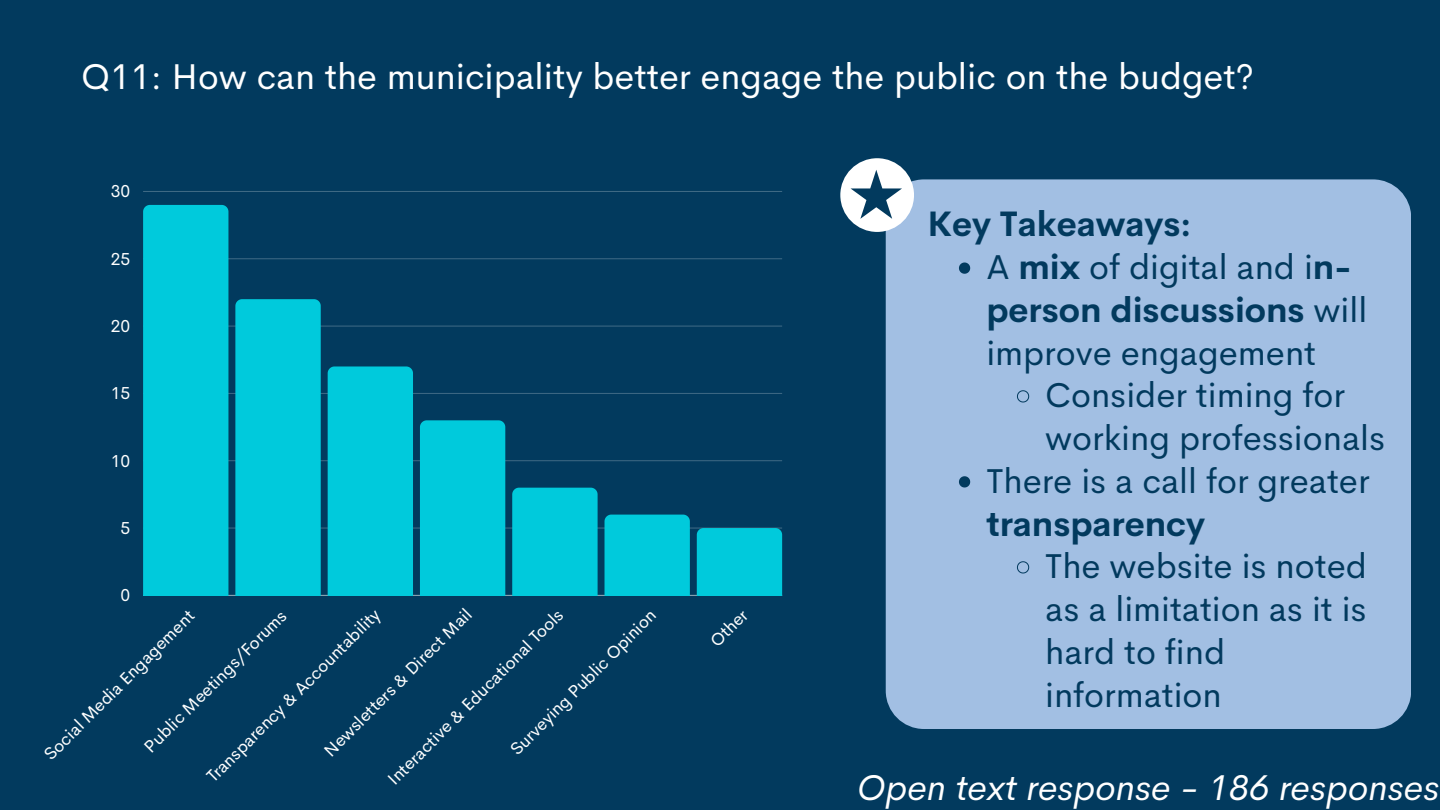
<style>
.page{position:relative;width:1440px;height:810px;background:#023a5e}
.page>*{position:absolute;margin:0;border:0;box-sizing:border-box;transform-origin:0 0}
.t1{font:36px "Cerebri Sans";color:#fff}
.t2{font:italic 36px "Cerebri Sans";letter-spacing:.005em;color:#fff}
.t3{font:34.6px/42.7px "Cerebri Sans";color:#023a5e}
.t4{font:700 34.6px "Cerebri Sans";color:#023a5e}
.t5{font:17.4px "Cerebri Sans";color:#fff}
.s1{font-weight:700}
</style>
<div class="page">
<hr style="left:143px;top:595px;width:639px;height:1px;background:#fff;opacity:.6">
<hr style="left:143px;top:528px;width:639px;height:1px;background:#fff;opacity:.25">
<hr style="left:143px;top:460px;width:639px;height:1px;background:#325f7c">
<hr style="left:143px;top:393px;width:639px;height:1px;background:#3b6682">
<hr style="left:143px;top:326px;width:639px;height:1px;background:#265675">
<hr style="left:143px;top:259px;width:639px;height:1px;background:#124768">
<hr style="left:143px;top:191px;width:639px;height:1px;background:#3e6984">
<div style="left:143px;top:205px;width:85px;height:390px;background:#00cadc"></div>
<div style="left:235px;top:299px;width:86px;height:296px;background:#00cadc"></div>
<div style="left:328px;top:366px;width:85px;height:229px;background:#00cadc"></div>
<div style="left:420px;top:420px;width:85px;height:175px;background:#00cadc"></div>
<div style="left:512px;top:488px;width:86px;height:107px;background:#00cadc"></div>
<div style="left:605px;top:515px;width:85px;height:80px;background:#00cadc"></div>
<div style="left:697px;top:528px;width:85px;height:67px;background:#00cadc"></div>
<div style="left:886px;top:179px;width:525px;height:550px;background:#a2bfe3;border-radius:38px"></div>
<div style="left:840px;top:158px;width:74px;height:74px;background:#fff;border-radius:50%"></div>
<svg style="left:959px;top:263px;width:11px;height:11px"></svg>
<svg style="left:1017px;top:390px;width:13px;height:13px"></svg>
<svg style="left:959px;top:476px;width:11px;height:12px"></svg>
<svg style="left:1017px;top:561px;width:13px;height:13px"></svg>
<svg style="left:851px;top:170px;width:51px;height:49px"></svg>
<p class="t1" style="left:81px;top:53px;width:1175px">Q11: How can the municipality better engage the public on the budget?</p>
<p class="t5" style="left:111px;top:180px;width:21px">30</p>
<p class="t5" style="left:111px;top:247px;width:21px">25</p>
<p class="t5" style="left:111px;top:315px;width:21px">20</p>
<p class="t5" style="left:111px;top:382px;width:21px">15</p>
<p class="t5" style="left:111px;top:449px;width:21px">10</p>
<p class="t5" style="left:121px;top:517px;width:11px">5</p>
<p class="t5" style="left:121px;top:584px;width:11px">0</p>
<p class="t5" style="left:319px;top:745px;width:202px;rotate:-45deg">Newsletters &amp; Direct Mail</p>
<p class="t5" style="left:39px;top:749px;width:206px;rotate:-45deg">Social Media Engagement</p>
<p class="t5" style="left:201px;top:771px;width:239px;rotate:-45deg">Transparency &amp; Accountability</p>
<p class="t5" style="left:505px;top:744px;width:199px;rotate:-45deg">Surveying Public Opinion</p>
<p class="t5" style="left:705px;top:636px;width:46px;rotate:-45deg">Other</p>
<p class="t5" style="left:383px;top:774px;width:241px;rotate:-45deg">Interactive &amp; Educational Tools</p>
<p class="t5" style="left:139px;top:741px;width:195px;rotate:-45deg">Public Meetings/Forums</p>
<h1 class="t4" style="left:927px;top:202px;width:265px">Key Takeaways:</h1>
<p class="t3" style="left:986px;top:246px;width:382px">A <span class="s1">mix</span> of digital and i<span class="s1">n&shy;person discussions</span> will improve engagement</p>
<p class="t3" style="left:1045px;top:374px;width:341px">Consider timing for working professionals</p>
<p class="t3" style="left:986px;top:459px;width:385px">There is a call for greater <span class="s1">transparency</span></p>
<p class="t3" style="left:1045px;top:545px;width:323px">The website is noted as a limitation as it is hard to find information</p>
<p class="t2" style="left:857px;top:764px;width:584px">Open text response - 186 responses</p>
</div>
